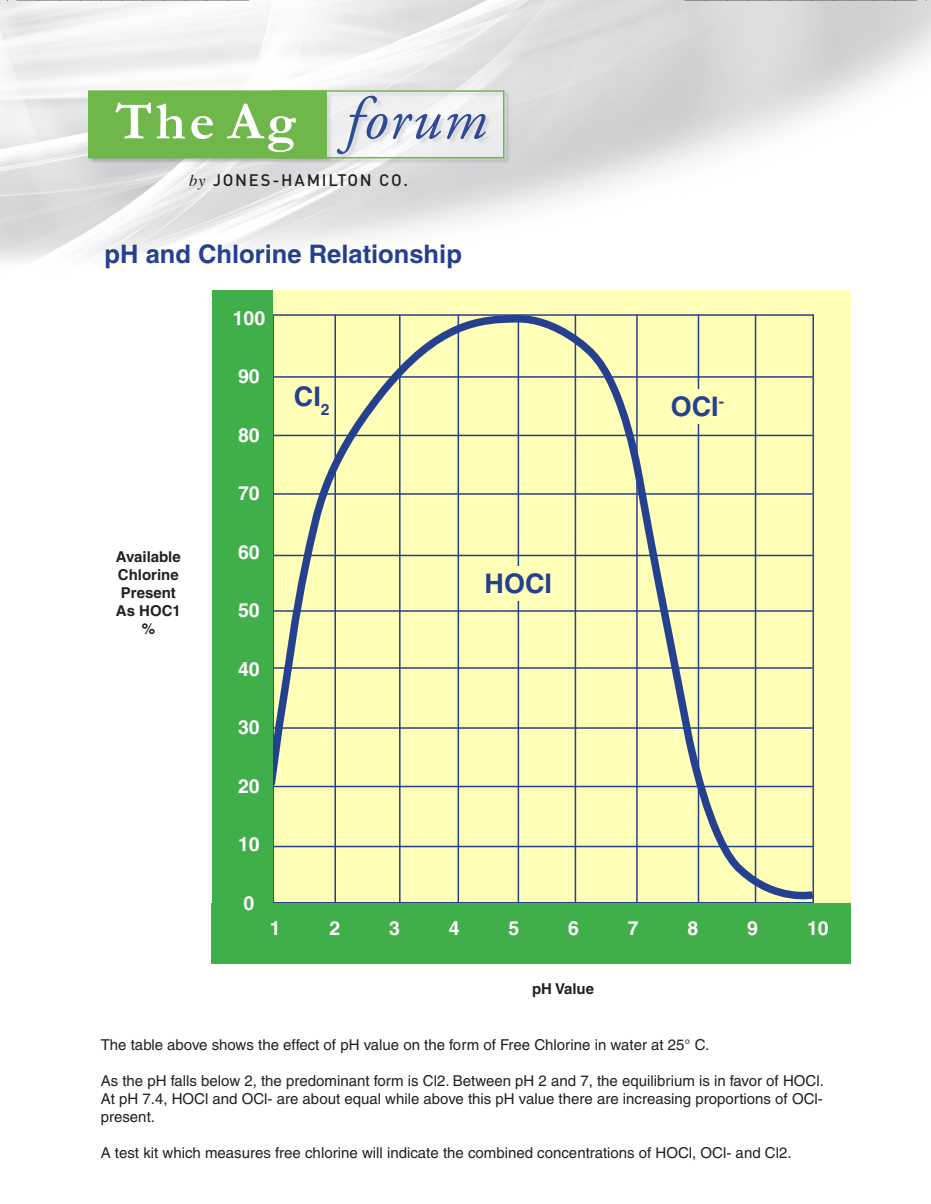
<style>
.page{position:relative;width:931px;height:1204px;background:#fff}
.page>*{position:absolute;margin:0;border:0;box-sizing:border-box;transform-origin:0 0}
.t1{font:700 54px "Garamond";color:#fff}
.t2{font:700 27px "Helvetica";color:#25408f}
.t3{font:700 25.5px "Helvetica";color:#25408f}
.t4{font:700 19.5px "Helvetica";color:#fff}
.t5{font:500 16.5px "DIN";letter-spacing:.1em;color:#231f20}
.t6{font:15px/18px "Helvetica";color:#231f20;text-align:justify}
.t7{font:700 15px "Helvetica";color:#231f20}
.s1{font-family:"Times";font-weight:400;font-style:italic}
</style>
<div class="page">
<img style="left:0;top:0;width:930px;height:536px">
<div style="left:273px;top:90px;width:231px;height:68px;border:2px solid #6fb74a"></div>
<div style="left:89px;top:91px;width:237px;height:67px;background:#6fb74a"></div>
<div style="left:88px;top:90px;width:239px;height:68px;border:2px solid #6fb74a"></div>
<svg style="left:337px;top:96px;width:148px;height:58px"></svg>
<svg style="left:16px;top:0;width:233px;height:1px"></svg>
<svg style="left:684px;top:0;width:232px;height:1px"></svg>
<div style="left:273px;top:290px;width:577px;height:613px;background:#ffffb7"></div>
<svg style="left:273px;top:314px;width:541px;height:588px"></svg>
<hr style="left:272px;top:376px;width:540px;height:2px;background:#25408f">
<hr style="left:272px;top:435px;width:540px;height:1px;background:#25408f">
<hr style="left:272px;top:493px;width:540px;height:2px;background:#25408f">
<hr style="left:272px;top:555px;width:540px;height:1px;background:#25408f">
<hr style="left:272px;top:610px;width:540px;height:2px;background:#25408f">
<hr style="left:272px;top:667px;width:540px;height:2px;background:#25408f">
<hr style="left:272px;top:727px;width:540px;height:2px;background:#25408f">
<hr style="left:272px;top:786px;width:540px;height:1px;background:#25408f">
<hr style="left:272px;top:846px;width:540px;height:1px;background:#25408f">
<hr style="left:334px;top:315px;width:2px;height:588px;background:#25408f">
<hr style="left:399px;top:315px;width:1px;height:588px;background:#25408f">
<hr style="left:457px;top:315px;width:2px;height:588px;background:#25408f">
<hr style="left:517px;top:315px;width:2px;height:588px;background:#25408f">
<hr style="left:574px;top:315px;width:2px;height:588px;background:#25408f">
<hr style="left:636px;top:315px;width:1px;height:588px;background:#25408f">
<hr style="left:697px;top:315px;width:2px;height:588px;background:#25408f">
<hr style="left:754px;top:315px;width:2px;height:588px;background:#25408f">
<div style="left:212px;top:290px;width:61px;height:613px;background:#40ae49"></div>
<div style="left:211px;top:903px;width:639px;height:61px;background:#40ae49"></div>
<div style="left:475px;top:566px;width:86px;height:35px;background:#ffffb7"></div>
<div style="left:661px;top:389px;width:86px;height:35px;background:#ffffb7"></div>
<p class="t1" style="left:115px;top:89px;width:182px">The Ag</p>
<p class="t5" style="left:189px;top:169px;width:220px"><span class="s1">by</span> JONES-HAMILTON CO.</p>
<p class="t3" style="left:105px;top:238px;width:359px">pH and Chlorine Relationship</p>
<p class="t4" style="left:233px;top:306px;width:34px">100</p>
<p class="t7" style="left:116px;top:548px;width:66px">Available</p>
<p class="t7" style="left:118px;top:566px;width:62px">Chlorine</p>
<p class="t7" style="left:121px;top:584px;width:57px">Present</p>
<p class="t7" style="left:116px;top:602px;width:67px">As HOC1</p>
<p class="t7" style="left:142px;top:620px;width:15px">%</p>
<p class="t4" style="left:238px;top:365px;width:23px">90</p>
<p class="t4" style="left:238px;top:423px;width:23px">80</p>
<p class="t4" style="left:238px;top:482px;width:23px">70</p>
<p class="t4" style="left:238px;top:540px;width:23px">60</p>
<p class="t4" style="left:238px;top:599px;width:23px">50</p>
<p class="t4" style="left:238px;top:657px;width:23px">40</p>
<p class="t4" style="left:238px;top:716px;width:23px">30</p>
<p class="t4" style="left:238px;top:774px;width:23px">20</p>
<p class="t4" style="left:238px;top:833px;width:23px">10</p>
<p class="t2" style="left:294px;top:380px;width:37px">CI<sub>2</sub></p>
<p class="t2" style="left:484px;top:567px;width:69px">HOCI</p>
<p class="t2" style="left:670px;top:390px;width:55px">OCI<sup>-</sup></p>
<p class="t4" style="left:243px;top:891px;width:12px">0</p>
<p class="t4" style="left:270px;top:917px;width:12px">1</p>
<p class="t4" style="left:329px;top:917px;width:12px">2</p>
<p class="t4" style="left:389px;top:917px;width:12px">3</p>
<p class="t4" style="left:449px;top:917px;width:12px">4</p>
<p class="t4" style="left:508px;top:917px;width:12px">5</p>
<p class="t4" style="left:568px;top:917px;width:12px">6</p>
<p class="t4" style="left:628px;top:917px;width:12px">7</p>
<p class="t4" style="left:687px;top:917px;width:12px">8</p>
<p class="t4" style="left:747px;top:917px;width:12px">9</p>
<p class="t4" style="left:806px;top:917px;width:23px">10</p>
<p class="t7" style="left:532px;top:980px;width:64px">pH Value</p>
<p class="t6" style="left:101px;top:1036px;width:610px">The table above shows the effect of pH value on the form of Free Chlorine in water at 25° C.</p>
<p class="t6" style="left:101px;top:1072px;width:724px">As the pH falls below 2, the predominant form is Cl2. Between pH 2 and 7, the equilibrium is in favor of HOCl.<br>At pH 7.4, HOCl and OCl- are about equal while above this pH value there are increasing proportions of OCl&shy;present.</p>
<p class="t6" style="left:101px;top:1144px;width:692px">A test kit which measures free chlorine will indicate the combined concentrations of HOCl, OCl- and Cl2.</p>
</div>
